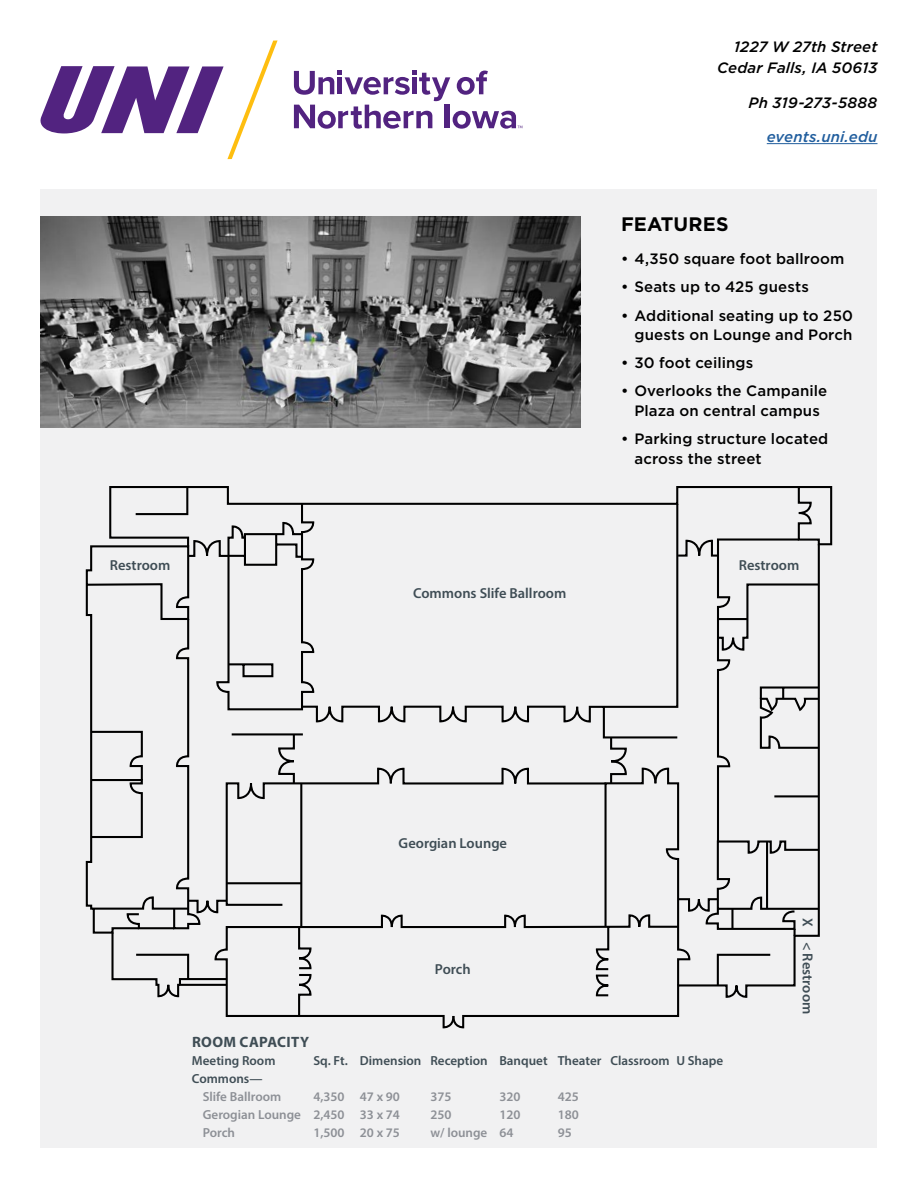
<style>
.page{position:relative;width:918px;height:1188px;background:#fff}
.page>*{position:absolute;margin:0;border:0;box-sizing:border-box;transform-origin:0 0}
.t1{font:700 19.5px "Gotham";letter-spacing:.01em;color:#000}
.t2{font:500 15px/19.5px "Gotham";letter-spacing:.01em;color:#000;text-align:right}
.t3{font:italic 500 15px/21px "Gotham";letter-spacing:.01em;color:#000;text-align:right}
.t4{font:italic 500 15px "Gotham";letter-spacing:.01em;color:#215e9e}
.t5{font:700 15px "Myriad Pro";letter-spacing:.02em;color:#3f4d55}
.t6{font:600 14.55px "Myriad Pro";color:#3f4d55}
.t7{font:600 13.2px "Myriad Pro";color:#8d9096}
.t8{font:600 13.2px "Myriad Pro";color:#3f4d55}
</style>
<div class="page">
<div style="left:40px;top:189px;width:838px;height:959px;background:#f1f1f2"></div>
<img style="left:40px;top:216px;width:540px;height:212px">
<hr style="left:767px;top:143px;width:110px;height:1px;background:#215e9e">
<svg style="left:109px;top:486px;width:724px;height:60px"></svg>
<svg style="left:134px;top:486px;width:169px;height:16px"></svg>
<svg style="left:85px;top:502px;width:736px;height:527px"></svg>
<hr style="left:731px;top:909px;width:3px;height:20px;background:#000">
<svg style="left:40px;top:40px;width:238px;height:119px"></svg>
<svg style="left:294px;top:70px;width:228px;height:59px"></svg>
<p class="t3" style="left:717px;top:36px;width:162px">1227 W 27th Street<br>Cedar Falls, IA 50613</p>
<p class="t3" style="left:748px;top:92px;width:131px">Ph 319-273-5888</p>
<p class="t4" style="left:767px;top:127px;width:112px">events.uni.edu</p>
<h1 class="t1" style="left:621px;top:211px;width:109px">FEATURES</h1>
<p class="t2" style="left:621px;top:249px;width:225px">• 4,350 square foot ballroom</p>
<p class="t2" style="left:621px;top:277px;width:189px">• Seats up to 425 guests</p>
<p class="t2" style="left:621px;top:305px;width:234px">• Additional seating up to 250 guests on Lounge and Porch</p>
<p class="t2" style="left:621px;top:353px;width:134px">• 30 foot ceilings</p>
<p class="t2" style="left:621px;top:381px;width:208px;text-align:center">• Overlooks the Campanile<br>Plaza on central campus</p>
<p class="t2" style="left:634px;top:429px;width:195px;text-align:left;text-indent:-14px">• Parking structure located across the street</p>
<p class="t6" style="left:110px;top:556px;width:62px">Restroom</p>
<p class="t6" style="left:739px;top:556px;width:62px">Restroom</p>
<p class="t6" style="left:413px;top:584px;width:155px">Commons Slife Ballroom</p>
<p class="t6" style="left:399px;top:834px;width:110px">Georgian Lounge</p>
<p class="t6" style="left:435px;top:960px;width:37px">Porch</p>
<p class="t5" style="left:192px;top:1032px;width:119px">ROOM CAPACITY</p>
<p class="t8" style="left:192px;top:1052px;width:85px">Meeting Room</p>
<p class="t8" style="left:313px;top:1052px;width:411px">Sq. Ft. Dimension Reception Banquet Theater Classroom U Shape</p>
<p class="t8" style="left:192px;top:1070px;width:72px">Commons—</p>
<p class="t7" style="left:203px;top:1088px;width:80px">Slife Ballroom</p>
<p class="t7" style="left:313px;top:1088px;width:88px">4,350 47 x 90</p>
<p class="t7" style="left:430px;top:1088px;width:23px">375</p>
<p class="t7" style="left:499px;top:1088px;width:23px">320</p>
<p class="t7" style="left:558px;top:1088px;width:23px">425</p>
<p class="t7" style="left:203px;top:1106px;width:199px">Gerogian Lounge 2,450 33 x 74</p>
<p class="t7" style="left:430px;top:1106px;width:23px">250</p>
<p class="t7" style="left:499px;top:1106px;width:23px">120</p>
<p class="t7" style="left:558px;top:1106px;width:23px">180</p>
<p class="t7" style="left:203px;top:1124px;width:34px">Porch</p>
<p class="t7" style="left:313px;top:1124px;width:88px">1,500 20 x 75</p>
<p class="t7" style="left:430px;top:1124px;width:85px">w/ lounge 64</p>
<p class="t7" style="left:558px;top:1124px;width:16px">95</p>
<p class="t6" style="left:817px;top:918px;width:97px;rotate:90deg">X &lt; Restroom</p>
</div>
